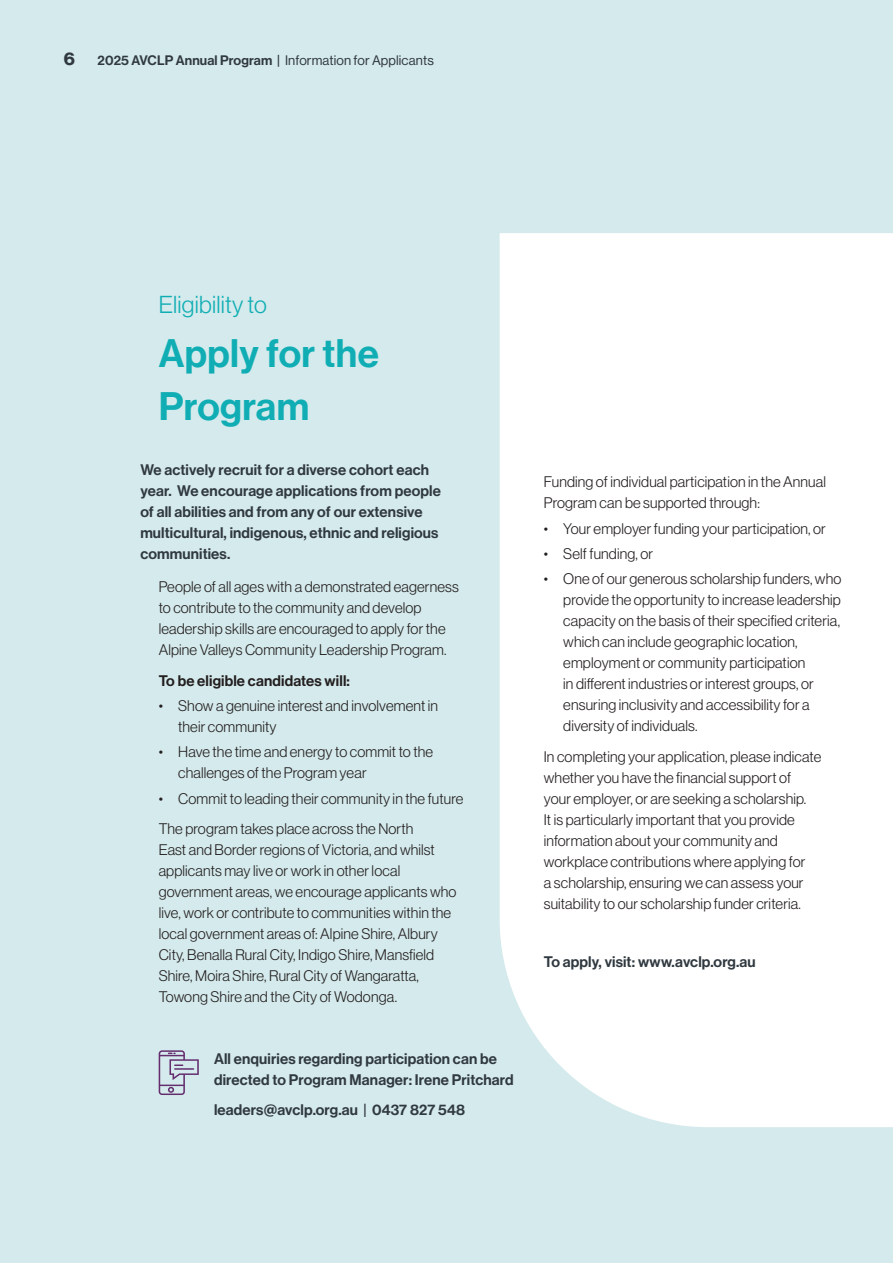
<style>
.page{position:relative;width:893px;height:1263px;background:#d5eaec}
.page>*{position:absolute;margin:0;border:0;box-sizing:border-box;transform-origin:0 0}
.t1{font:39px/53.2px "N Haas Grotesk DS Pro 65 Md";letter-spacing:.01em;color:#10aeb4}
.t2{font:24px "N Haas Grotesk DS Pro 45 Lt";letter-spacing:.01em;color:#10aeb4}
.t3{font:18px "N Haas Grotesk DS Pro 75 Bd";color:#303940}
.t4{font:15px/21px "N Haas Grotesk DS Pro 45 Lt";letter-spacing:.01em;color:#231f20}
.t5{font:15px/21px "N Haas Grotesk DS Pro 65 Md";letter-spacing:.01em;color:#303940}
.t6{font:15px "N Haas Grotesk DS Pro 65 Md";letter-spacing:.01em;color:#231f20}
.t7{font:13.5px "N Haas Grotesk DS Pro 55 Rg";letter-spacing:.01em;color:#303940}
.s1{font-family:"N Haas Grotesk DS Pro 65 Md"}
</style>
<div class="page">
<div style="left:500px;top:233px;width:393px;height:894px;background:#fff"></div>
<svg style="left:159px;top:1050px;width:40px;height:45px"></svg>
<hr style="left:174px;top:1068px;width:20px;height:2px;background:#632d6e">
<p class="t3" style="left:64px;top:48px;width:13px">6</p>
<p class="t7" style="left:98px;top:52px;width:338px"><span class="s1">2025 AVCLP Annual Program |</span> Information for Applicants</p>
<h2 class="t2" style="left:159px;top:291px;width:110px">Eligibility to</h2>
<h1 class="t1" style="left:159px;top:327px;width:222px">Apply for the<br>Program</h1>
<p class="t5" style="left:140px;top:459px;width:302px">We actively recruit for a diverse cohort each year. We encourage applications from people of all abilities and from any of our extensive multicultural, indigenous, ethnic and religious communities.</p>
<p class="t4" style="left:159px;top:576px;width:302px">People of all ages with a demonstrated eagerness to contribute to the community and develop leadership skills are encouraged to apply for the Alpine Valleys Community Leadership Program.</p>
<p class="t6" style="left:159px;top:672px;width:193px">To be eligible candidates will:</p>
<p class="t4" style="left:178px;top:695px;width:261px;text-indent:-20px">• Show a genuine interest and involvement in their community</p>
<p class="t4" style="left:178px;top:741px;width:256px;text-indent:-20px">• Have the time and energy to commit to the challenges of the Program year</p>
<p class="t4" style="left:159px;top:783px;width:306px;line-height:30.6px">• Commit to leading their community in the future<br>The program takes place across the North</p>
<p class="t4" style="left:159px;top:839px;width:299px">East and Border regions of Victoria, and whilst applicants may live or work in other local government areas, we encourage applicants who live, work or contribute to communities within the local government areas of: Alpine Shire, Albury City, Benalla Rural City, Indigo Shire, Mansfield Shire, Moira Shire, Rural City of Wangaratta, Towong Shire and the City of Wodonga.</p>
<p class="t5" style="left:214px;top:1048px;width:301px">All enquiries regarding participation can be directed to Program Manager: Irene Pritchard</p>
<p class="t5" style="left:214px;top:1100px;width:253px">leaders@avclp.org.au | 0437 827 548</p>
<p class="t4" style="left:544px;top:472px;width:284px">Funding of individual participation in the Annual<br>Program can be supported through:</p>
<p class="t4" style="left:544px;top:518px;width:283px">• Your employer funding your participation, or</p>
<p class="t4" style="left:544px;top:543px;width:111px">• Self funding, or</p>
<p class="t4" style="left:563px;top:568px;width:280px;text-indent:-20px">• One of our generous scholarship funders, who provide the opportunity to increase leadership capacity on the basis of their specified criteria, which can include geographic location, employment or community participation<br>in different industries or interest groups, or ensuring inclusivity and accessibility for a diversity of individuals.</p>
<p class="t4" style="left:544px;top:746px;width:279px">In completing your application, please indicate whether you have the financial support of your employer, or are seeking a scholarship.<br>It is particularly important that you provide information about your community and workplace contributions where applying for<br>a scholarship, ensuring we can assess your suitability to our scholarship funder criteria.</p>
<p class="t5" style="left:544px;top:951px;width:213px">To apply, visit: www.avclp.org.au</p>
</div>
